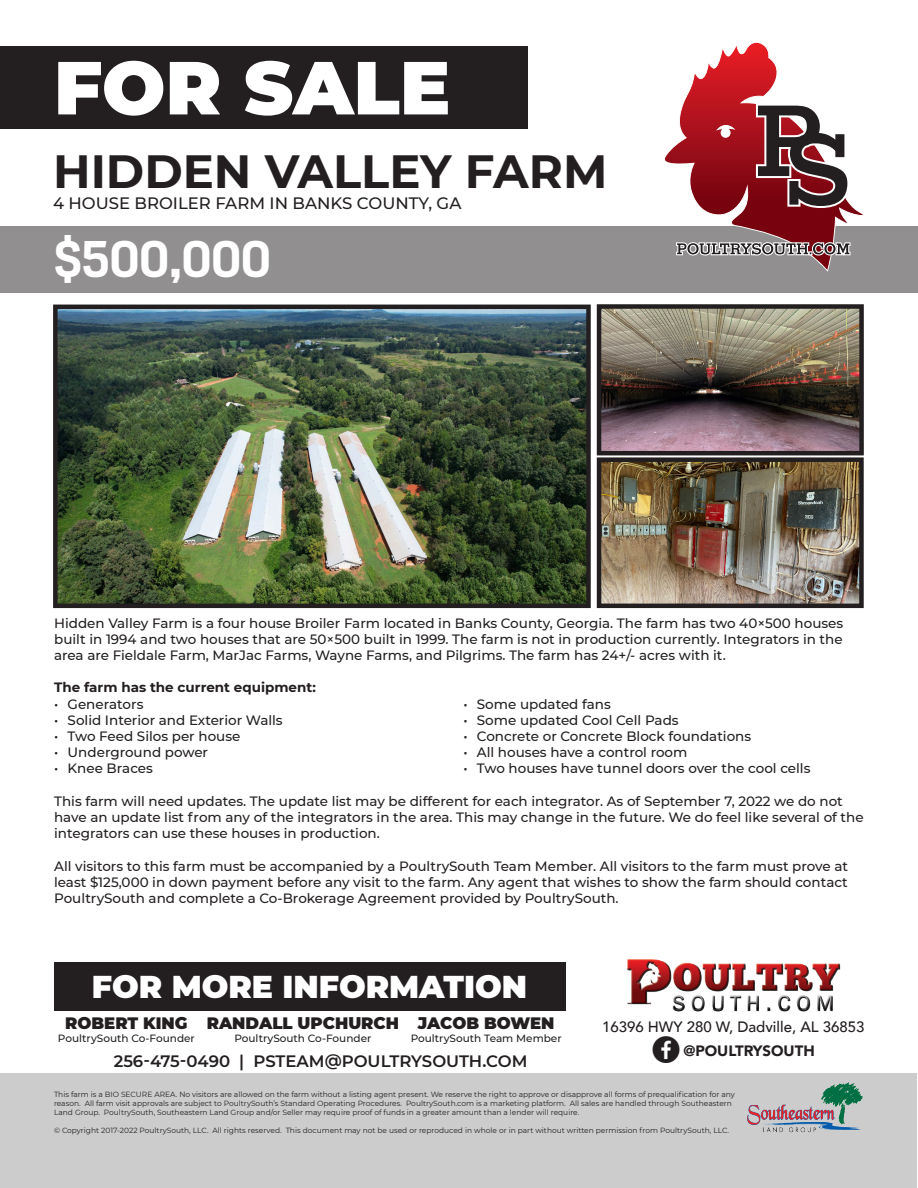
<style>
.page{position:relative;width:918px;height:1188px;background:#fff}
.page>*{position:absolute;margin:0;border:0;box-sizing:border-box;transform-origin:0 0}
.t1{font:900 75px "Montserrat";color:#fff}
.t2{font:600 48px "Heroun";color:#fff}
.t3{font:700 46.5px "Montserrat";color:#231f20}
.t4{font:39px "Social Shapes";color:#231f20}
.t5{font:900 31.5px "Montserrat";color:#fff}
.t6{font:600 16.5px "Montserrat";color:#231f20}
.t7{font:900 16.5px "Montserrat";color:#231f20}
.t8{font:500 16.5px "Montserrat";color:#231f20}
.t9{font:500 15px "Avenir";color:#231f20}
.t10{font:900 15px "Avenir";color:#231f20}
.t11{font:500 13.5px/16.2px "Montserrat";color:#231f20;text-align:justify}
.t12{font:700 13.5px "Montserrat";color:#231f20}
.t13{font:500 10.5px "Montserrat";color:#231f20}
.t14{font:7.5px/9px "Montserrat";color:#231f20}
</style>
<div class="page">
<div style="left:0;top:1074px;width:917px;height:114px;background:#ccc"></div>
<div style="left:0;top:226px;width:918px;height:67px;background:#918f8f"></div>
<svg style="left:664px;top:42px;width:200px;height:230px"></svg>
<svg style="left:756px;top:104px;width:93px;height:104px"></svg>
<svg style="left:676px;top:242px;width:175px;height:14px;background:#999192"></svg>
<img style="left:747px;top:1082px;width:116px;height:51px">
<img style="left:627px;top:959px;width:214px;height:53px">
<div style="left:54px;top:963px;width:511px;height:48px;background:#231f20"></div>
<div style="left:0;top:46px;width:527px;height:83px;background:#231f20"></div>
<img style="left:58px;top:310px;width:528px;height:293px">
<div style="left:53px;top:305px;width:538px;height:303px;border:4px solid #231f20"></div>
<img style="left:602px;top:309px;width:257px;height:141px">
<div style="left:597px;top:304px;width:267px;height:151px;border:4px solid #231f20"></div>
<img style="left:602px;top:462px;width:257px;height:141px">
<div style="left:597px;top:457px;width:267px;height:151px;border:4px solid #231f20"></div>
<p class="t1" style="left:54px;top:31px;width:398px">FOR SALE</p>
<p class="t3" style="left:53px;top:138px;width:556px">HIDDEN VALLEY FARM</p>
<p class="t8" style="left:53px;top:191px;width:410px">4 HOUSE BROILER FARM IN BANKS COUNTY, GA</p>
<p class="t2" style="left:54px;top:228px;width:218px">$500,000</p>
<p class="t11" style="left:54px;top:614px;width:791px">Hidden Valley Farm is a four house Broiler Farm located in Banks County, Georgia. The farm has two 40×500 houses built in 1994 and two houses that are 50×500 built in 1999. The farm is not in production currently. Integrators in the area are Fieldale Farm, MarJac Farms, Wayne Farms, and Pilgrims. The farm has 24+/- acres with it.</p>
<p class="t12" style="left:54px;top:678px;width:263px">The farm has the current equipment:</p>
<p class="t11" style="left:54px;top:695px;width:91px">• Generators</p>
<p class="t11" style="left:54px;top:711px;width:230px">• Solid Interior and Exterior Walls</p>
<p class="t11" style="left:54px;top:728px;width:188px">• Two Feed Silos per house</p>
<p class="t11" style="left:54px;top:744px;width:156px">• Underground power</p>
<p class="t11" style="left:54px;top:760px;width:100px">• Knee Braces</p>
<p class="t11" style="left:463px;top:695px;width:149px">• Some updated fans</p>
<p class="t11" style="left:463px;top:711px;width:217px">• Some updated Cool Cell Pads</p>
<p class="t11" style="left:463px;top:728px;width:289px">• Concrete or Concrete Block foundations</p>
<p class="t11" style="left:463px;top:744px;width:226px">• All houses have a control room</p>
<p class="t11" style="left:463px;top:760px;width:349px">• Two houses have tunnel doors over the cool cells</p>
<p class="t11" style="left:54px;top:792px;width:811px;text-align:left">This farm will need updates. The update list may be different for each integrator. As of September 7, 2022 we do not have an update list from any of the integrators in the area. This may change in the future. We do feel like several of the integrators can use these houses in production.</p>
<p class="t11" style="left:54px;top:857px;width:796px">All visitors to this farm must be accompanied by a PoultrySouth Team Member. All visitors to the farm must prove at least $125,000 in down payment before any visit to the farm. Any agent that wishes to show the farm should contact PoultrySouth and complete a Co-Brokerage Agreement provided by PoultrySouth.</p>
<p class="t5" style="left:92px;top:963px;width:437px">FOR MORE INFORMATION</p>
<p class="t7" style="left:207px;top:1011px;width:194px">RANDALL UPCHURCH</p>
<p class="t13" style="left:234px;top:1031px;width:139px">PoultrySouth Co-Founder</p>
<p class="t7" style="left:65px;top:1011px;width:124px">ROBERT KING</p>
<p class="t13" style="left:58px;top:1031px;width:139px">PoultrySouth Co-Founder</p>
<p class="t7" style="left:418px;top:1011px;width:138px">JACOB BOWEN</p>
<p class="t13" style="left:411px;top:1031px;width:153px">PoultrySouth Team Member</p>
<p class="t6" style="left:114px;top:1049px;width:415px">256-475-0490 | PSTEAM@POULTRYSOUTH.COM</p>
<p class="t9" style="left:602px;top:1013px;width:264px">16396 HWY 280 W, Dadville, AL 36853</p>
<p class="t4" style="left:652px;top:1027px;width:30px">!</p>
<p class="t10" style="left:683px;top:1038px;width:133px">@POULTRYSOUTH</p>
<p class="t14" style="left:54px;top:1090px;width:682px">This farm is a BIO SECURE AREA. No visitors are allowed on the farm without a listing agent present. We reserve the right to approve or disapprove all forms of prequalification for any reason. All farm visit approvals are subject to PoultrySouth’s Standard Operating Procedures. PoultrySouth.com is a marketing platform. All sales are handled through Southeastern<br>Land Group. PoultrySouth, Southeastern Land Group and/or Seller may require proof of funds in a greater amount than a lender will require.</p>
<p class="t14" style="left:54px;top:1126px;width:677px">©️ Copyright 2017-2022 PoultrySouth, LLC. All rights reserved. This document may not be used or reproduced in whole or in part without written permission from PoultrySouth, LLC.</p>
</div>
